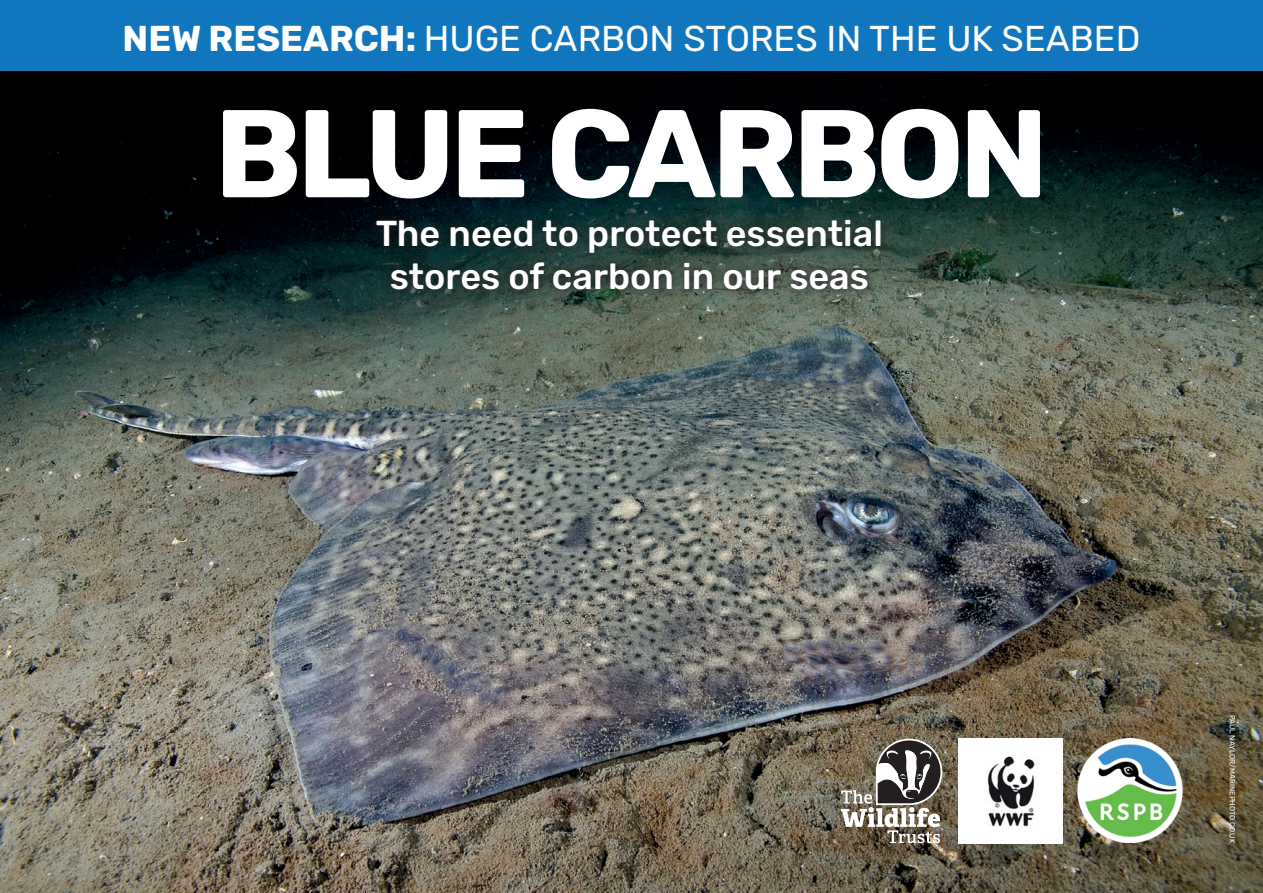
<style>
.page{position:relative;width:1263px;height:893px;background:#fff}
.page>*{position:absolute;margin:0;border:0;box-sizing:border-box;transform-origin:0 0}
.t1{font:700 124.5px "Rubik";letter-spacing:-.04em;color:#fff}
.t2{font:500 36px/43.2px "Rubik";color:#fff;text-align:center}
.t3{font:36px "Rubik";color:#fff}
.t4{font:7.5px "Rubik";color:#fff}
.s1{font-weight:700}
</style>
<div class="page">
<img style="left:0;top:71px;width:1263px;height:822px">
<div style="left:0;top:0;width:1263px;height:71px;background:#1077be"></div>
<div style="left:367px;top:210px;width:523px;height:89px;background:#231f20;opacity:.75"></div>
<img style="left:959px;top:739px;width:104px;height:104px">
<img style="left:1076px;top:738px;width:109px;height:105px">
<svg style="left:841px;top:739px;width:101px;height:104px"></svg>
<p class="t3" style="left:123px;top:18px;width:1019px"><span class="s1">NEW RESEARCH:</span> HUGE CARBON STORES IN THE UK SEABED</p>
<p class="t1" style="left:214px;top:81px;width:836px">BLUE CARBON</p>
<p class="t2" style="left:376px;top:213px;width:509px">The need to protect essential stores of carbon in our seas</p>
<p class="t4" style="left:1236px;top:715px;width:130px;rotate:90deg">PAUL NAYLOR/MARINEPHOTO.CO.UK</p>
</div>
